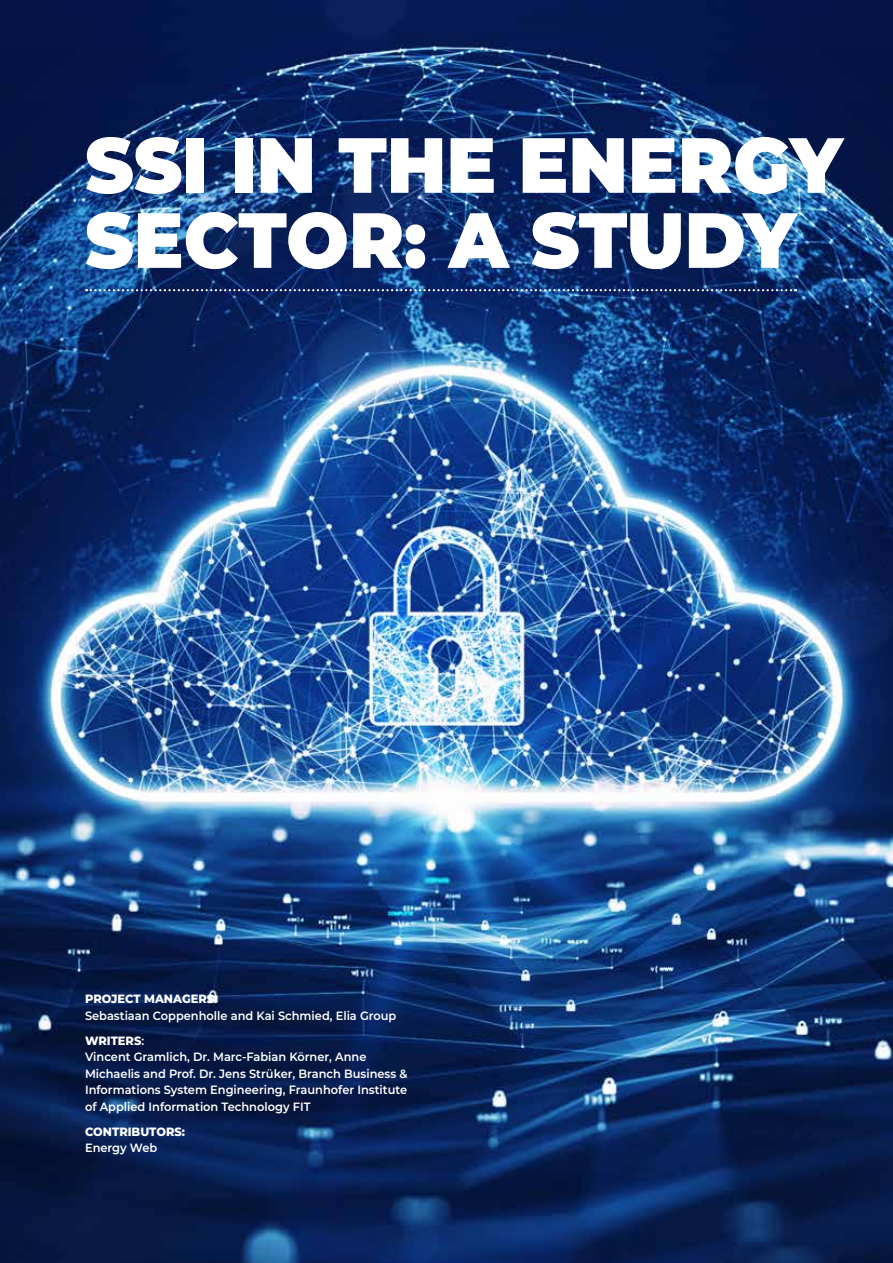
<style>
.page{position:relative;width:893px;height:1263px;background:#fff}
.page>*{position:absolute;margin:0;border:0;box-sizing:border-box;transform-origin:0 0}
.t1{font:900 78px/75px "Montserrat";color:#fff;scale:.95 1}
.t2{font:600 12px/16.5px "Montserrat";color:#fff;scale:.95 1}
.t3{font:800 12px "Montserrat";color:#fff;scale:.95 1}
.s1{font-weight:800}
</style>
<div class="page">
<img style="left:0;top:0;width:893px;height:1263px">
<svg style="left:86px;top:289px;width:710px;height:2px"></svg>
<h1 class="t1" style="left:85px;top:123px;width:799px">SSI IN THE ENERGY<br>SECTOR: A STUDY</h1>
<p class="t3" style="left:85px;top:990px;width:141px">PROJECT MANAGERS:</p>
<p class="t2" style="left:85px;top:1003px;width:329px;line-height:25px">Sebastiaan Coppenholle and Kai Schmied, Elia Group<br><span class="s1">WRITERS</span>:</p>
<p class="t2" style="left:85px;top:1048px;width:341px">Vincent Gramlich, Dr. Marc-Fabian Körner, Anne Michaelis and Prof. Dr. Jens Strüker, Branch Business &amp; Informations System Engineering, Fraunhofer Institute of Applied Information Technology FIT</p>
<p class="t3" style="left:85px;top:1123px;width:107px">CONTRIBUTORS:</p>
<p class="t2" style="left:85px;top:1139px;width:78px">Energy Web</p>
</div>
